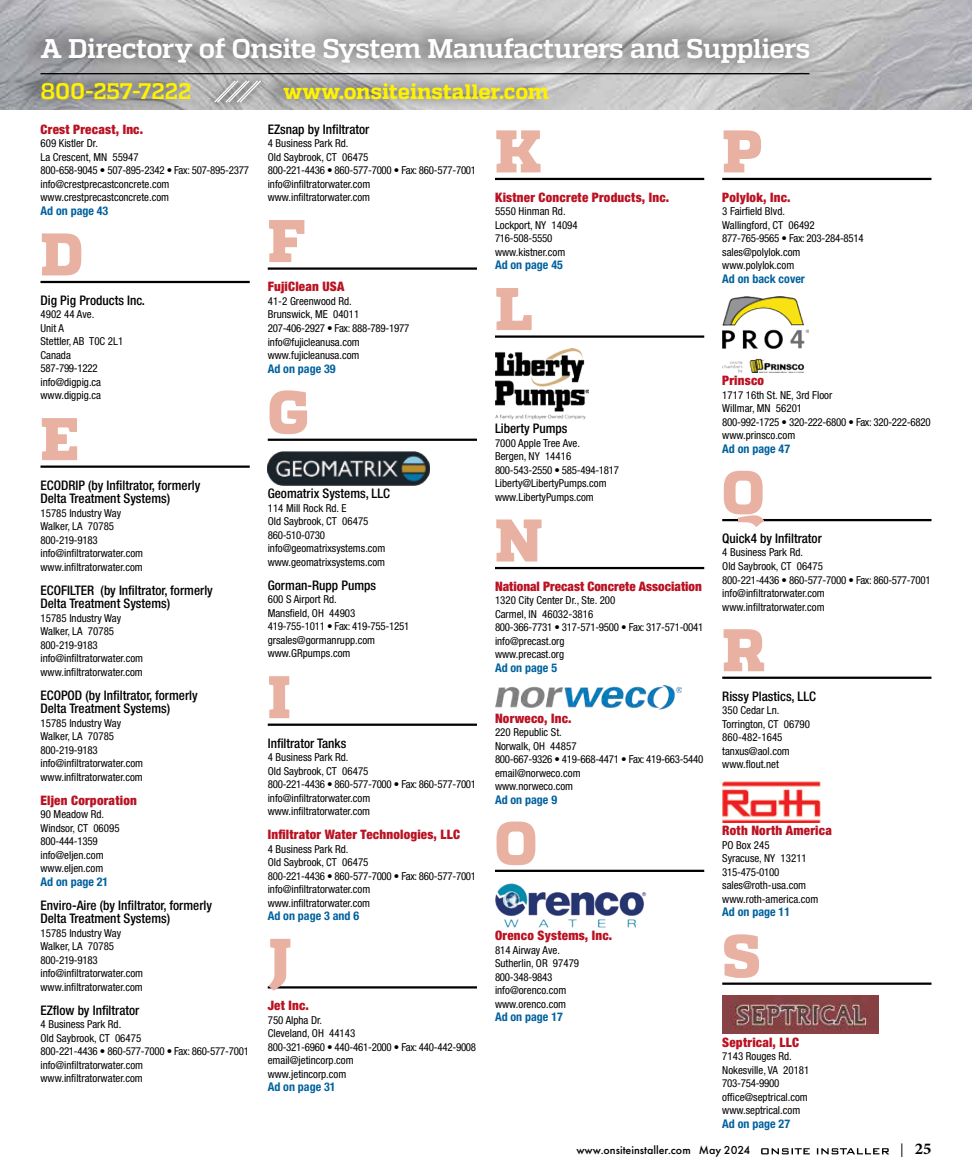
<style>
.page{position:relative;width:972px;height:1175px;background:#fff}
.page>*{position:absolute;margin:0;border:0;box-sizing:border-box;transform-origin:0 0}
.t1{font:800 60px "Quadon";color:#e8b1a1}
.t2{font:700 27px "Quadon";letter-spacing:-.03em;color:#fff}
.t3{font:700 22.5px "Quadon";color:#fff200}
.t4{font:800 21px "Quadon";letter-spacing:-.005em;color:#fff200}
.t5{font:16.5px "Minion Variable Concept";color:#000}
.t6{font:500 condensed 13.2px/13.5px "Helvetica Neue LT Std";color:#000}
.t7{font:900 condensed 13.05px "Helvetica Neue LT Std";letter-spacing:.015em;color:#ba1222}
.t8{font:700 condensed 12px "Helvetica Neue LT Std";color:#00619e}
.t9{font:500 12px "Futura PT";color:#000}
.t10{font:condensed 10.95px/13.5px "Helvetica Neue LT Std";color:#000}
.s1{font-family:"Helvetica Neue";font-size:13.5px}
</style>
<div class="page">
<svg style="left:761px;top:1148px;width:128px;height:6px"></svg>
<img style="left:0;top:0;width:972px;height:110px">
<hr style="left:40px;top:281px;width:210px;height:2px;background:#000">
<hr style="left:40px;top:465px;width:210px;height:3px;background:#000">
<hr style="left:268px;top:267px;width:209px;height:3px;background:#000">
<hr style="left:268px;top:438px;width:209px;height:3px;background:#000">
<hr style="left:268px;top:723px;width:209px;height:3px;background:#000">
<hr style="left:268px;top:986px;width:209px;height:2px;background:#000">
<img style="left:268px;top:451px;width:161px;height:34px">
<hr style="left:495px;top:178px;width:209px;height:2px;background:#000">
<hr style="left:495px;top:335px;width:209px;height:3px;background:#000">
<hr style="left:495px;top:567px;width:209px;height:2px;background:#000">
<hr style="left:495px;top:869px;width:209px;height:3px;background:#000">
<img style="left:495px;top:348px;width:94px;height:72px">
<img style="left:495px;top:685px;width:186px;height:24px">
<img style="left:495px;top:883px;width:152px;height:44px">
<hr style="left:722px;top:178px;width:210px;height:2px;background:#000">
<hr style="left:722px;top:519px;width:210px;height:2px;background:#000">
<hr style="left:722px;top:676px;width:210px;height:3px;background:#000">
<hr style="left:722px;top:982px;width:210px;height:2px;background:#000">
<img style="left:722px;top:296px;width:86px;height:76px">
<img style="left:722px;top:781px;width:99px;height:41px">
<img style="left:722px;top:995px;width:157px;height:38px">
<div style="left:14px;top:66px;width:535px;height:46px;background:#000;opacity:.75"></div>
<div style="left:207px;top:73px;width:61px;height:37px;background:#000;opacity:.75"></div>
<svg style="left:213px;top:83px;width:49px;height:21px"></svg>
<div style="left:14px;top:15px;width:810px;height:68px;background:#000;opacity:.75"></div>
<h2 class="t2" style="left:40px;top:33px;width:771px">A Directory of Onsite System Manufacturers and Suppliers</h2>
<h3 class="t3" style="left:40px;top:78px;width:152px">800-257-7222</h3>
<h3 class="t4" style="left:284px;top:80px;width:267px">www.onsiteinstaller.com</h3>
<p class="t7" style="left:40px;top:121px;width:104px">Crest Precast, Inc.</p>
<p class="t10" style="left:40px;top:136px;width:210px">609 Kistler Dr.<br>La Crescent, MN 55947<br>800-658-9045 • 507-895-2342 • Fax: 507-895-2377 info@crestprecastconcrete.com www.crestprecastconcrete.com</p>
<p class="t8" style="left:40px;top:203px;width:69px">Ad on page 43</p>
<h1 class="t1" style="left:40px;top:219px;width:44px">D</h1>
<p class="t6" style="left:40px;top:293px;width:106px">Dig Pig Products Inc.</p>
<p class="t10" style="left:40px;top:308px;width:84px">4902 44 Ave.<br>Unit A<br>Stettler, AB T0C 2L1<br>Canada<br>587-799-1222 info@digpig.ca www.digpig.ca</p>
<h1 class="t1" style="left:40px;top:404px;width:40px">E</h1>
<p class="t6" style="left:40px;top:478px;width:161px">ECODRIP (by Infiltrator, formerly<br>Delta Treatment Systems)</p>
<p class="t10" style="left:40px;top:506px;width:104px">15785 Industry Way<br>Walker, LA 70785<br>800-219-9183 info@infiltratorwater.com www.infiltratorwater.com</p>
<p class="t6" style="left:40px;top:583px;width:174px">ECOFILTER (by Infiltrator, formerly<br>Delta Treatment Systems)</p>
<p class="t10" style="left:40px;top:611px;width:104px">15785 Industry Way<br>Walker, LA 70785<br>800-219-9183 info@infiltratorwater.com www.infiltratorwater.com</p>
<p class="t6" style="left:40px;top:688px;width:159px">ECOPOD (by Infiltrator, formerly<br>Delta Treatment Systems)</p>
<p class="t10" style="left:40px;top:716px;width:104px">15785 Industry Way<br>Walker, LA 70785<br>800-219-9183 info@infiltratorwater.com www.infiltratorwater.com</p>
<p class="t7" style="left:40px;top:792px;width:98px">Eljen Corporation</p>
<p class="t10" style="left:40px;top:807px;width:81px">90 Meadow Rd.<br>Windsor, CT 06095<br>800-444-1359 info@eljen.com www.eljen.com</p>
<p class="t8" style="left:40px;top:874px;width:69px">Ad on page 21</p>
<p class="t6" style="left:40px;top:898px;width:173px">Enviro-Aire (by Infiltrator, formerly<br>Delta Treatment Systems)</p>
<p class="t10" style="left:40px;top:926px;width:104px">15785 Industry Way<br>Walker, LA 70785<br>800-219-9183 info@infiltratorwater.com www.infiltratorwater.com</p>
<p class="t6" style="left:40px;top:1003px;width:100px">EZflow by Infiltrator</p>
<p class="t10" style="left:40px;top:1017px;width:210px">4 Business Park Rd.<br>Old Saybrook, CT 06475<br>800-221-4436 • 860-577-7000 • Fax: 860-577-7001 info@infiltratorwater.com<br>www.infiltratorwater.com</p>
<p class="t6" style="left:268px;top:122px;width:103px">EZsnap by Infiltrator</p>
<p class="t10" style="left:268px;top:137px;width:210px">4 Business Park Rd.<br>Old Saybrook, CT 06475<br>800-221-4436 • 860-577-7000 • Fax: 860-577-7001 info@infiltratorwater.com<br>www.infiltratorwater.com</p>
<h1 class="t1" style="left:268px;top:206px;width:39px">F</h1>
<p class="t7" style="left:268px;top:279px;width:78px">FujiClean USA</p>
<p class="t10" style="left:268px;top:294px;width:143px">41-2 Greenwood Rd.<br>Brunswick, ME 04011<br>207-406-2927 • Fax: 888-789-1977 info@fujicleanusa.com www.fujicleanusa.com</p>
<p class="t8" style="left:268px;top:361px;width:69px">Ad on page 39</p>
<h1 class="t1" style="left:268px;top:377px;width:42px">G</h1>
<p class="t6" style="left:268px;top:487px;width:124px">Geomatrix Systems, LLC</p>
<p class="t10" style="left:268px;top:501px;width:119px">114 Mill Rock Rd. E<br>Old Saybrook, CT 06475<br>860-510-0730 info@geomatrixsystems.com www.geomatrixsystems.com</p>
<p class="t6" style="left:268px;top:578px;width:110px">Gorman-Rupp Pumps</p>
<p class="t10" style="left:268px;top:593px;width:143px">600 S Airport Rd.<br>Mansfield, OH 44903<br>419-755-1011 • Fax: 419-755-1251 grsales@gormanrupp.com www.GRpumps.com</p>
<h1 class="t1" style="left:268px;top:662px;width:24px">I</h1>
<p class="t6" style="left:268px;top:736px;width:80px">Infiltrator Tanks</p>
<p class="t10" style="left:268px;top:750px;width:210px">4 Business Park Rd.<br>Old Saybrook, CT 06475<br>800-221-4436 • 860-577-7000 • Fax: 860-577-7001 info@infiltratorwater.com<br>www.infiltratorwater.com</p>
<p class="t7" style="left:268px;top:826px;width:194px">Infiltrator Water Technologies, LLC</p>
<p class="t10" style="left:268px;top:842px;width:210px">4 Business Park Rd.<br>Old Saybrook, CT 06475<br>800-221-4436 • 860-577-7000 • Fax: 860-577-7001 info@infiltratorwater.com<br>www.infiltratorwater.com</p>
<p class="t8" style="left:268px;top:908px;width:93px">Ad on page 3 and 6</p>
<h1 class="t1" style="left:268px;top:924px;width:25px">J</h1>
<p class="t7" style="left:268px;top:997px;width:43px">Jet Inc.</p>
<p class="t10" style="left:268px;top:1013px;width:210px">750 Alpha Dr.<br>Cleveland, OH 44143<br>800-321-6960 • 440-461-2000 • Fax: 440-442-9008 email@jetincorp.com<br>www.jetincorp.com</p>
<p class="t8" style="left:268px;top:1079px;width:69px">Ad on page 31</p>
<h1 class="t1" style="left:495px;top:116px;width:48px">K</h1>
<p class="t7" style="left:495px;top:189px;width:176px">Kistner Concrete Products, Inc.</p>
<p class="t10" style="left:495px;top:205px;width:84px">5550 Hinman Rd.<br>Lockport, NY 14094<br>716-508-5550 www.kistner.com</p>
<p class="t8" style="left:495px;top:258px;width:69px">Ad on page 45</p>
<h1 class="t1" style="left:495px;top:274px;width:39px">L</h1>
<p class="t6" style="left:495px;top:422px;width:74px">Liberty Pumps</p>
<p class="t10" style="left:495px;top:436px;width:126px">7000 Apple Tree Ave.<br>Bergen, NY 14416<br>800-543-2550 • 585-494-1817<br>Liberty@LibertyPumps.com www.LibertyPumps.com</p>
<h1 class="t1" style="left:495px;top:505px;width:49px">N</h1>
<p class="t7" style="left:495px;top:578px;width:208px">National Precast Concrete Association</p>
<p class="t10" style="left:495px;top:593px;width:210px">1320 City Center Dr., Ste. 200<br>Carmel, IN 46032-3816<br>800-366-7731 • 317-571-9500 • Fax: 317-571-0041 info@precast.org<br>www.precast.org</p>
<p class="t8" style="left:495px;top:660px;width:64px">Ad on page 5</p>
<p class="t7" style="left:495px;top:710px;width:78px">Norweco, Inc.</p>
<p class="t10" style="left:495px;top:725px;width:210px">220 Republic St.<br>Norwalk, OH 44857<br>800-667-9326 • 419-668-4471 • Fax: 419-663-5440 email@norweco.com<br>www.norweco.com</p>
<p class="t8" style="left:495px;top:792px;width:64px">Ad on page 9</p>
<h1 class="t1" style="left:495px;top:808px;width:43px">O</h1>
<p class="t7" style="left:495px;top:927px;width:119px">Orenco Systems, Inc.</p>
<p class="t10" style="left:495px;top:943px;width:86px">814 Airway Ave.<br>Sutherlin, OR 97479<br>800-348-9843 info@orenco.com www.orenco.com</p>
<p class="t8" style="left:495px;top:1009px;width:69px">Ad on page 17</p>
<h1 class="t1" style="left:722px;top:116px;width:42px">P</h1>
<p class="t7" style="left:722px;top:189px;width:70px">Polylok, Inc.</p>
<p class="t10" style="left:722px;top:205px;width:143px">3 Fairfield Blvd.<br>Wallingford, CT 06492<br>877-765-9565 • Fax: 203-284-8514 sales@polylok.com www.polylok.com</p>
<p class="t8" style="left:722px;top:271px;width:84px">Ad on back cover</p>
<p class="t7" style="left:722px;top:372px;width:43px">Prinsco</p>
<p class="t10" style="left:722px;top:388px;width:210px">1717 16th St. NE, 3rd Floor<br>Willmar, MN 56201<br>800-992-1725 • 320-222-6800 • Fax: 320-222-6820 www.prinsco.com</p>
<p class="t8" style="left:722px;top:441px;width:69px">Ad on page 47</p>
<h1 class="t1" style="left:722px;top:457px;width:43px">Q</h1>
<p class="t6" style="left:722px;top:531px;width:101px">Quick4 by Infiltrator</p>
<p class="t10" style="left:722px;top:546px;width:210px">4 Business Park Rd.<br>Old Saybrook, CT 06475<br>800-221-4436 • 860-577-7000 • Fax: 860-577-7001 info@infiltratorwater.com<br>www.infiltratorwater.com</p>
<h1 class="t1" style="left:722px;top:615px;width:45px">R</h1>
<p class="t6" style="left:722px;top:689px;width:95px">Rissy Plastics, LLC</p>
<p class="t10" style="left:722px;top:703px;width:89px">350 Cedar Ln.<br>Torrington, CT 06790<br>860-482-1645 tanxus@aol.com www.flout.net</p>
<p class="t7" style="left:722px;top:822px;width:111px">Roth North America</p>
<p class="t10" style="left:722px;top:838px;width:98px">PO Box 245<br>Syracuse, NY 13211<br>315-475-0100 sales@roth-usa.com www.roth-america.com</p>
<p class="t8" style="left:722px;top:905px;width:69px">Ad on page 11</p>
<h1 class="t1" style="left:722px;top:920px;width:40px">S</h1>
<p class="t7" style="left:722px;top:1034px;width:78px">Septrical, LLC</p>
<p class="t10" style="left:722px;top:1049px;width:89px">7143 Rouges Rd.<br>Nokesville, VA 20181<br>703-754-9900 office@septrical.com www.septrical.com</p>
<p class="t8" style="left:722px;top:1116px;width:69px">Ad on page 27</p>
<p class="t9" style="left:576px;top:1143px;width:176px">www.onsiteinstaller.com May 2024</p>
<h3 class="t5" style="left:901px;top:1137px;width:32px"><span class="s1">|</span> 25</h3>
</div>
